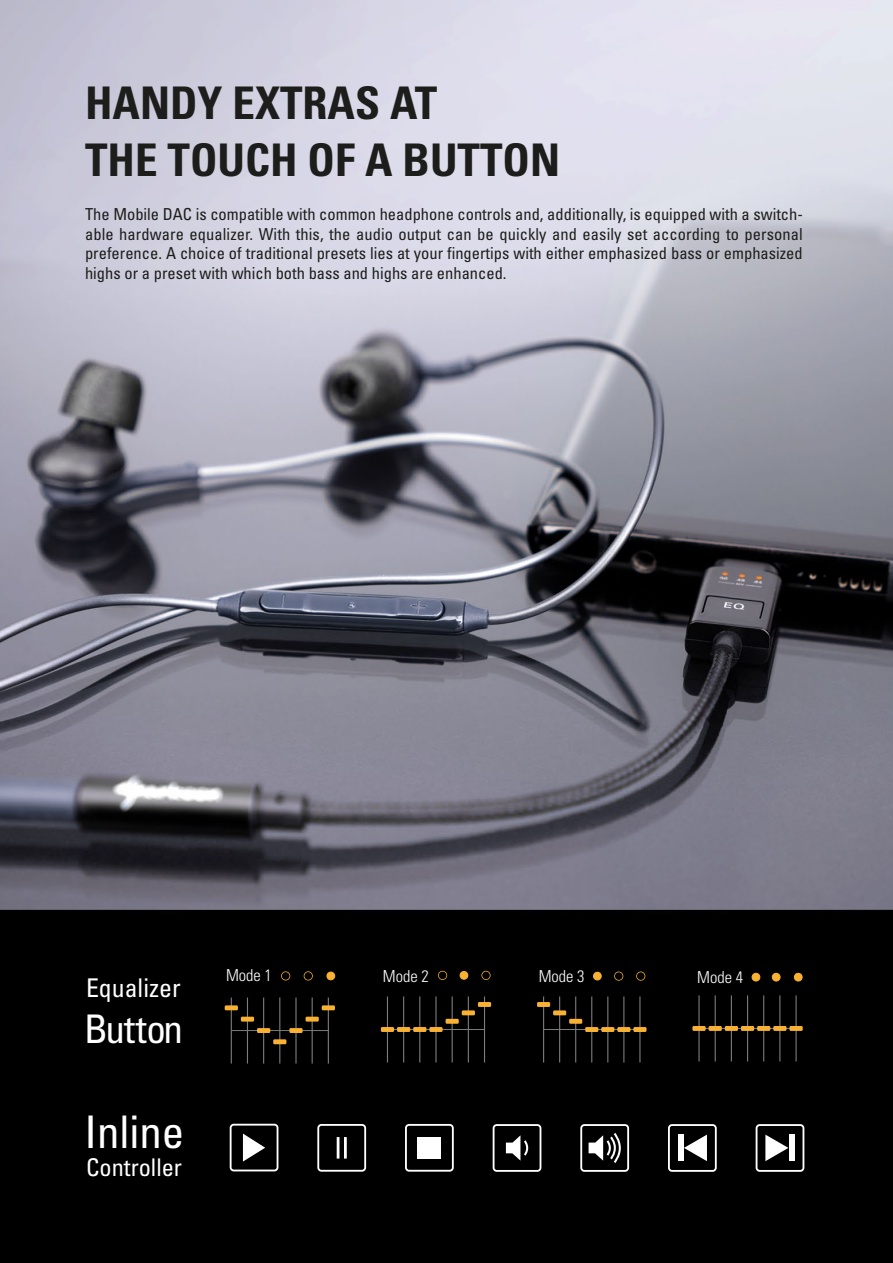
<style>
.page{position:relative;width:893px;height:1263px;background:#fff}
.page>*{position:absolute;margin:0;border:0;box-sizing:border-box;transform-origin:0 0}
.t1{font:700 condensed 45px/57px "Univers";color:#1d1d1b}
.t2{font:condensed 45px "Univers";color:#fff}
.t3{font:condensed 39.45px "Univers";letter-spacing:-.025em;color:#fff}
.t4{font:condensed 25.8px "Univers";color:#fff}
.t5{font:condensed 24.3px "Univers";color:#fff}
.t6{font:condensed 16.5px/19.5px "Univers";color:#1d1d1b;text-align:justify}
.t7{font:300 condensed 16.5px "Univers";color:#fff}
</style>
<div class="page">
<img style="left:0;top:0;width:893px;height:1263px">
<hr style="left:231px;top:1030px;width:98px;height:1px;background:#7c7c7b">
<hr style="left:231px;top:997px;width:1px;height:66px;background:#7c7c7b">
<hr style="left:247px;top:997px;width:1px;height:66px;background:#7c7c7b">
<hr style="left:263px;top:997px;width:1px;height:66px;background:#7c7c7b">
<hr style="left:279px;top:997px;width:1px;height:66px;background:#7c7c7b">
<hr style="left:295px;top:997px;width:2px;height:66px;background:#7c7c7b">
<hr style="left:312px;top:997px;width:1px;height:66px;background:#7c7c7b">
<hr style="left:328px;top:997px;width:1px;height:66px;background:#7c7c7b">
<hr style="left:241px;top:1017px;width:13px;height:4px;background:#f8b132">
<div style="left:257px;top:1028px;width:13px;height:5px;background:#f8b132"></div>
<div style="left:273px;top:1039px;width:13px;height:5px;background:#f8b132"></div>
<div style="left:289px;top:1028px;width:14px;height:5px;background:#f8b132"></div>
<hr style="left:306px;top:1017px;width:13px;height:4px;background:#f8b132">
<div style="left:322px;top:1005px;width:13px;height:5px;background:#f8b132"></div>
<div style="left:225px;top:1005px;width:13px;height:5px;background:#f8b132"></div>
<div style="left:327px;top:972px;width:8px;height:8px;background:#f8b132;border-radius:50%"></div>
<div style="left:326px;top:971px;width:9px;height:9px;border:1px solid #f8b132;border-radius:50%"></div>
<svg style="left:281px;top:971px;width:9px;height:9px"></svg>
<svg style="left:304px;top:971px;width:9px;height:9px"></svg>
<hr style="left:387px;top:1029px;width:98px;height:1px;background:#7c7c7b">
<hr style="left:387px;top:996px;width:1px;height:66px;background:#7c7c7b">
<hr style="left:403px;top:996px;width:1px;height:66px;background:#7c7c7b">
<hr style="left:419px;top:996px;width:1px;height:66px;background:#7c7c7b">
<hr style="left:435px;top:996px;width:2px;height:66px;background:#7c7c7b">
<hr style="left:452px;top:996px;width:1px;height:66px;background:#7c7c7b">
<hr style="left:468px;top:996px;width:1px;height:66px;background:#7c7c7b">
<hr style="left:484px;top:996px;width:1px;height:66px;background:#7c7c7b">
<div style="left:413px;top:1027px;width:13px;height:5px;background:#f8b132"></div>
<div style="left:429px;top:1027px;width:14px;height:5px;background:#f8b132"></div>
<div style="left:446px;top:1019px;width:13px;height:5px;background:#f8b132"></div>
<div style="left:462px;top:1010px;width:13px;height:5px;background:#f8b132"></div>
<div style="left:478px;top:1002px;width:13px;height:5px;background:#f8b132"></div>
<div style="left:381px;top:1027px;width:13px;height:5px;background:#f8b132"></div>
<div style="left:397px;top:1027px;width:13px;height:5px;background:#f8b132"></div>
<svg style="left:438px;top:971px;width:9px;height:9px"></svg>
<div style="left:460px;top:971px;width:8px;height:8px;background:#f8b132;border-radius:50%"></div>
<div style="left:460px;top:971px;width:8px;height:9px;border:1px solid #f8b132;border-radius:50%"></div>
<svg style="left:481px;top:971px;width:10px;height:9px"></svg>
<hr style="left:543px;top:1029px;width:97px;height:1px;background:#7c7c7b">
<hr style="left:639px;top:996px;width:1px;height:66px;background:#7c7c7b">
<hr style="left:623px;top:996px;width:1px;height:66px;background:#7c7c7b">
<hr style="left:607px;top:996px;width:1px;height:66px;background:#7c7c7b">
<hr style="left:591px;top:996px;width:1px;height:66px;background:#7c7c7b">
<hr style="left:575px;top:996px;width:1px;height:66px;background:#7c7c7b">
<hr style="left:559px;top:996px;width:1px;height:66px;background:#7c7c7b">
<hr style="left:543px;top:996px;width:1px;height:66px;background:#7c7c7b">
<div style="left:601px;top:1027px;width:13px;height:5px;background:#f8b132"></div>
<div style="left:585px;top:1027px;width:13px;height:5px;background:#f8b132"></div>
<div style="left:569px;top:1019px;width:13px;height:5px;background:#f8b132"></div>
<div style="left:553px;top:1010px;width:13px;height:5px;background:#f8b132"></div>
<div style="left:537px;top:1002px;width:13px;height:5px;background:#f8b132"></div>
<div style="left:633px;top:1027px;width:13px;height:5px;background:#f8b132"></div>
<div style="left:617px;top:1027px;width:13px;height:5px;background:#f8b132"></div>
<div style="left:594px;top:972px;width:7px;height:8px;background:#f8b132;border-radius:50%"></div>
<div style="left:593px;top:972px;width:9px;height:8px;border:1px solid #f8b132;border-radius:50%"></div>
<svg style="left:614px;top:971px;width:9px;height:10px"></svg>
<svg style="left:636px;top:971px;width:9px;height:10px"></svg>
<hr style="left:699px;top:1028px;width:97px;height:1px;background:#7c7c7b">
<hr style="left:698px;top:995px;width:2px;height:66px;background:#7c7c7b">
<hr style="left:715px;top:995px;width:1px;height:66px;background:#7c7c7b">
<hr style="left:731px;top:995px;width:1px;height:66px;background:#7c7c7b">
<hr style="left:747px;top:995px;width:1px;height:66px;background:#7c7c7b">
<hr style="left:763px;top:995px;width:1px;height:66px;background:#7c7c7b">
<hr style="left:779px;top:995px;width:1px;height:66px;background:#7c7c7b">
<hr style="left:795px;top:995px;width:2px;height:66px;background:#7c7c7b">
<div style="left:725px;top:1026px;width:13px;height:5px;background:#f8b132"></div>
<div style="left:741px;top:1026px;width:13px;height:5px;background:#f8b132"></div>
<div style="left:757px;top:1026px;width:13px;height:5px;background:#f8b132"></div>
<div style="left:773px;top:1026px;width:13px;height:5px;background:#f8b132"></div>
<div style="left:789px;top:1026px;width:14px;height:5px;background:#f8b132"></div>
<div style="left:692px;top:1026px;width:14px;height:5px;background:#f8b132"></div>
<div style="left:709px;top:1026px;width:13px;height:5px;background:#f8b132"></div>
<div style="left:752px;top:973px;width:8px;height:8px;background:#f8b132;border-radius:50%"></div>
<div style="left:752px;top:973px;width:8px;height:8px;border:1px solid #f8b132;border-radius:50%"></div>
<div style="left:772px;top:973px;width:8px;height:8px;background:#f8b132;border-radius:50%"></div>
<div style="left:772px;top:973px;width:9px;height:8px;border:1px solid #f8b132;border-radius:50%"></div>
<div style="left:794px;top:973px;width:8px;height:8px;background:#f8b132;border-radius:50%"></div>
<div style="left:794px;top:973px;width:9px;height:8px;border:1px solid #f8b132;border-radius:50%"></div>
<svg style="left:405px;top:1124px;width:49px;height:48px;background:#333"></svg>
<div style="left:418px;top:1137px;width:23px;height:21px;background:#fff"></div>
<svg style="left:230px;top:1124px;width:48px;height:47px"></svg>
<svg style="left:317px;top:1124px;width:49px;height:48px;background:#272727"></svg>
<hr style="left:344px;top:1137px;width:3px;height:21px;background:#fff">
<hr style="left:337px;top:1137px;width:2px;height:21px;background:#fff">
<svg style="left:668px;top:1124px;width:49px;height:48px"></svg>
<svg style="left:756px;top:1124px;width:48px;height:48px"></svg>
<svg style="left:580px;top:1124px;width:49px;height:48px"></svg>
<svg style="left:493px;top:1124px;width:48px;height:48px"></svg>
<h1 class="t1" style="left:85px;top:74px;width:476px">HANDY EXTRAS AT<br>THE TOUCH OF A BUTTON</h1>
<p class="t6" style="left:85px;top:204px;width:719px">The Mobile DAC is compatible with common headphone controls and, additionally, is equipped with a switch&shy;able hardware equalizer. With this, the audio output can be quickly and easily set according to personal preference. A choice of traditional presets lies at your fingertips with either emphasized bass or emphasized highs or a preset with which both bass and highs are enhanced.</p>
<h3 class="t4" style="left:86px;top:971px;width:96px">Equalizer</h3>
<h2 class="t3" style="left:84px;top:1004px;width:100px">Button</h2>
<h1 class="t2" style="left:85px;top:1104px;width:101px">Inline</h1>
<h3 class="t5" style="left:86px;top:1152px;width:97px">Controller</h3>
<p class="t7" style="left:226px;top:965px;width:47px">Mode 1</p>
<p class="t7" style="left:383px;top:966px;width:47px">Mode 2</p>
<p class="t7" style="left:539px;top:966px;width:47px">Mode 3</p>
<p class="t7" style="left:697px;top:967px;width:47px">Mode 4</p>
</div>
